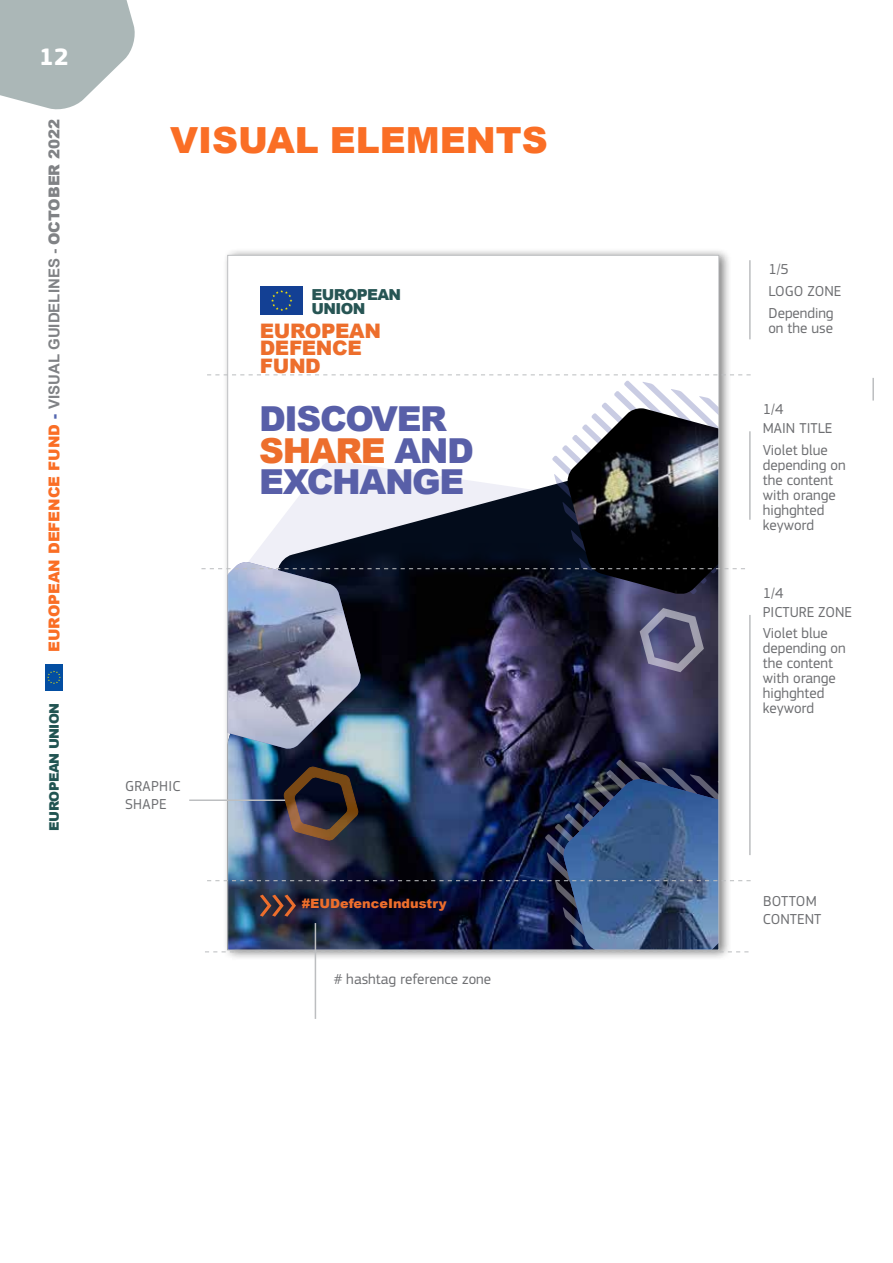
<style>
.page{position:relative;width:893px;height:1263px;background:#fff}
.page>*{position:absolute;margin:0;border:0;box-sizing:border-box;transform-origin:0 0}
.t1{font:900 36px "Arial";color:#fa6e25}
.t2{font:900 34.35px/31.7px "Arial";letter-spacing:-.04em;color:#585fa8}
.t3{font:700 24.75px "EC Square Sans Pro";color:#fff}
.t4{font:900 19.95px/17.7px "Arial";letter-spacing:-.02em;color:#ed6e2c}
.t5{font:900 15.15px/13.8px "Arial";letter-spacing:-.04em;color:#275554}
.t6{font:15px/15px "EC Square Sans Pro";color:#6d6e71}
.t7{font:900 15px "Arial";color:#fa6e25}
.t8{font:15px/18px "EC Square Sans Pro";letter-spacing:.02em;color:#6d6e71}
.t9{font:900 13.2px "Arial";letter-spacing:-.04em;color:#215452}
.t10{font:900 12.9px "Arial";color:#ed6e2c}
.s1{color:#5265af}
.s2{font-weight:700;color:#808285}
.s3{color:#808285}
.s4{color:#ed6e2c}
</style>
<div class="page">
<svg style="left:0;top:0;width:135px;height:110px"></svg>
<div style="left:222px;top:248px;width:510px;height:713px;background:#000;opacity:.5"></div>
<div style="left:228px;top:255px;width:491px;height:695px;background:#fff"></div>
<img style="left:229px;top:749px;width:488px;height:11px">
<svg style="left:260px;top:286px;width:1px;height:29px"></svg>
<div style="left:261px;top:286px;width:42px;height:29px;background:#134094"></div>
<svg style="left:271px;top:290px;width:21px;height:21px"></svg>
<hr style="left:749px;top:260px;width:2px;height:79px;background:#bcbec0">
<hr style="left:749px;top:615px;width:2px;height:240px;background:#bcbec0">
<hr style="left:315px;top:923px;width:1px;height:96px;background:#bcbec0">
<hr style="left:189px;top:799px;width:96px;height:2px;background:#bcbec0">
<hr style="left:872px;top:378px;width:2px;height:23px;background:#bcbec0">
<svg style="left:201px;top:374px;width:550px;height:375px"></svg>
<img style="left:205px;top:760px;width:546px;height:192px">
<div style="left:45px;top:664px;width:18px;height:27px;background:#034ea2"></div>
<svg style="left:47px;top:670px;width:14px;height:14px"></svg>
<h3 class="t3" style="left:39px;top:42px;width:31px">12</h3>
<p class="t7" style="left:43px;top:652px;width:535px;rotate:-90deg">EUROPEAN DEFENCE FUND <span class="s1">-</span> <span class="s2">VISUAL GUIDELINES -</span> <span class="s3">OCTOBER 2022</span></p>
<p class="t9" style="left:44px;top:830px;width:129px;rotate:-90deg">EUROPEAN UNION</p>
<h1 class="t1" style="left:170px;top:114px;width:379px">VISUAL ELEMENTS</h1>
<p class="t5" style="left:311px;top:287px;width:91px">EUROPEAN<br>UNION</p>
<h3 class="t4" style="left:260px;top:321px;width:123px">EUROPEAN<br>DEFENCE<br>FUND</h3>
<h2 class="t2" style="left:259px;top:402px;width:216px">DISCOVER<br><span class="s4">SHARE</span> AND<br>EXCHANGE</h2>
<p class="t8" style="left:125px;top:777px;width:57px">GRAPHIC<br>SHAPE</p>
<p class="t10" style="left:302px;top:894px;width:146px">#EUDefenceIndustry</p>
<p class="t6" style="left:334px;top:972px;width:159px"># hashtag reference zone</p>
<p class="t6" style="left:768px;top:259px;width:74px;line-height:21.8px">1/5<br>LOGO ZONE<br>Depending</p>
<p class="t6" style="left:768px;top:320px;width:66px">on the use</p>
<p class="t6" style="left:763px;top:400px;width:71px;line-height:18.9px">1/4<br>MAIN TITLE</p>
<p class="t6" style="left:763px;top:442px;width:84px">Violet blue depending on the content with orange highghted keyword</p>
<p class="t6" style="left:763px;top:584px;width:91px;line-height:18.8px">1/4<br>PICTURE ZONE</p>
<p class="t6" style="left:763px;top:626px;width:84px">Violet blue depending on the content with orange highghted keyword</p>
<p class="t6" style="left:763px;top:891px;width:60px;line-height:18.8px">BOTTOM<br>CONTENT</p>
</div>
